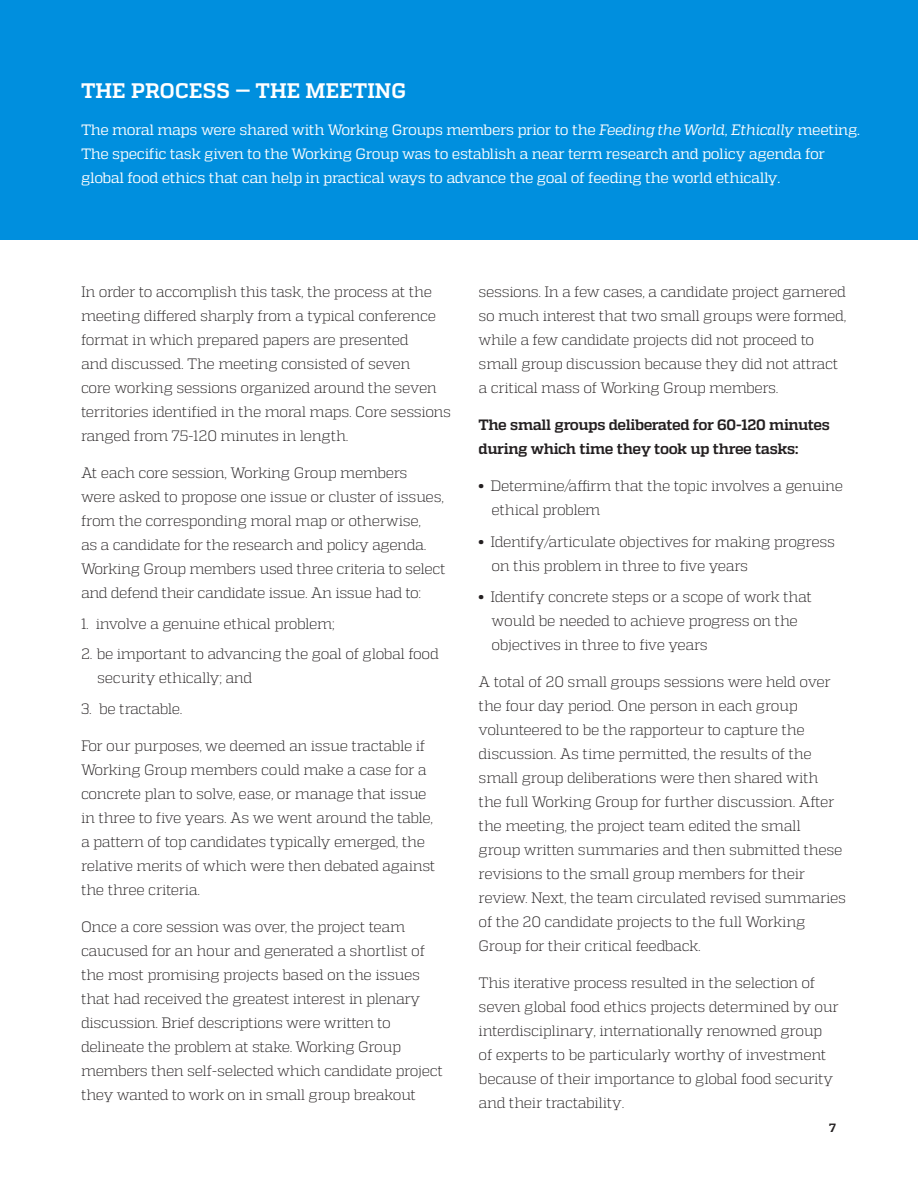
<style>
.page{position:relative;width:918px;height:1188px;background:#fff}
.page>*{position:absolute;margin:0;border:0;box-sizing:border-box;transform-origin:0 0}
.t1{font:700 21px "Quadon";color:#fff}
.t2{font:300 15px/24px "Quadon";letter-spacing:-.025em;color:#231f20}
.t3{font:15px/24px "Quadon";letter-spacing:-.025em;color:#fff}
.t4{font:700 15px/24px "Quadon";letter-spacing:-.025em;color:#231f20}
.t5{font:700 12px "Quadon";color:#231f20}
.s1{font-style:italic}
</style>
<div class="page">
<div style="left:1px;top:0;width:917px;height:240px;background:#008fde"></div>
<p class="t1" style="left:81px;top:78px;width:326px">THE PROCESS — THE MEETING</p>
<p class="t3" style="left:81px;top:118px;width:781px">The moral maps were shared with Working Groups members prior to the <span class="s1">Feeding the World</span>, <span class="s1">Ethically</span> meeting.<br>The specific task given to the Working Group was to establish a near term research and policy agenda for global food ethics that can help in practical ways to advance the goal of feeding the world ethically.</p>
<p class="t2" style="left:81px;top:280px;width:372px">In order to accomplish this task, the process at the meeting differed sharply from a typical conference format in which prepared papers are presented<br>and discussed. The meeting consisted of seven<br>core working sessions organized around the seven territories identified in the moral maps. Core sessions ranged from 75-120 minutes in length.</p>
<p class="t2" style="left:81px;top:461px;width:366px">At each core session, Working Group members were asked to propose one issue or cluster of issues, from the corresponding moral map or otherwise,<br>as a candidate for the research and policy agenda.<br>Working Group members used three criteria to select and defend their candidate issue. An issue had to:</p>
<p class="t2" style="left:81px;top:611px;width:255px">1. involve a genuine ethical problem;</p>
<p class="t2" style="left:97px;top:642px;width:343px;text-indent:-16px">2. be important to advancing the goal of global food security ethically; and</p>
<p class="t2" style="left:81px;top:696px;width:103px">3. be tractable.</p>
<p class="t2" style="left:81px;top:733px;width:356px">For our purposes, we deemed an issue tractable if Working Group members could make a case for a concrete plan to solve, ease, or manage that issue in three to five years. As we went around the table, a pattern of top candidates typically emerged, the relative merits of which were then debated against the three criteria.</p>
<p class="t2" style="left:81px;top:914px;width:364px">Once a core session was over, the project team caucused for an hour and generated a shortlist of the most promising projects based on the issues that had received the greatest interest in plenary discussion. Brief descriptions were written to delineate the problem at stake. Working Group members then self-selected which candidate project they wanted to work on in small group breakout</p>
<p class="t2" style="left:479px;top:280px;width:369px">sessions. In a few cases, a candidate project garnered so much interest that two small groups were formed, while a few candidate projects did not proceed to small group discussion because they did not attract a critical mass of Working Group members.</p>
<p class="t4" style="left:479px;top:413px;width:353px">The small groups deliberated for 60-120 minutes during which time they took up three tasks:</p>
<p class="t2" style="left:492px;top:474px;width:353px;text-indent:-13px">• Determine/affirm that the topic involves a genuine ethical problem</p>
<p class="t2" style="left:492px;top:529px;width:345px;text-indent:-13px">• Identify/articulate objectives for making progress on this problem in three to five years</p>
<p class="t2" style="left:492px;top:585px;width:322px;text-indent:-13px">• Identify concrete steps or a scope of work that would be needed to achieve progress on the objectives in three to five years</p>
<p class="t2" style="left:479px;top:670px;width:369px">A total of 20 small groups sessions were held over the four day period. One person in each group volunteered to be the rapporteur to capture the discussion. As time permitted, the results of the small group deliberations were then shared with<br>the full Working Group for further discussion. After the meeting, the project team edited the small group written summaries and then submitted these revisions to the small group members for their review. Next, the team circulated revised summaries of the 20 candidate projects to the full Working Group for their critical feedback.</p>
<p class="t2" style="left:479px;top:971px;width:362px">This iterative process resulted in the selection of seven global food ethics projects determined by our interdisciplinary, internationally renowned group of experts to be particularly worthy of investment because of their importance to global food security and their tractability.</p>
<p class="t5" style="left:829px;top:1121px;width:8px">7</p>
</div>
